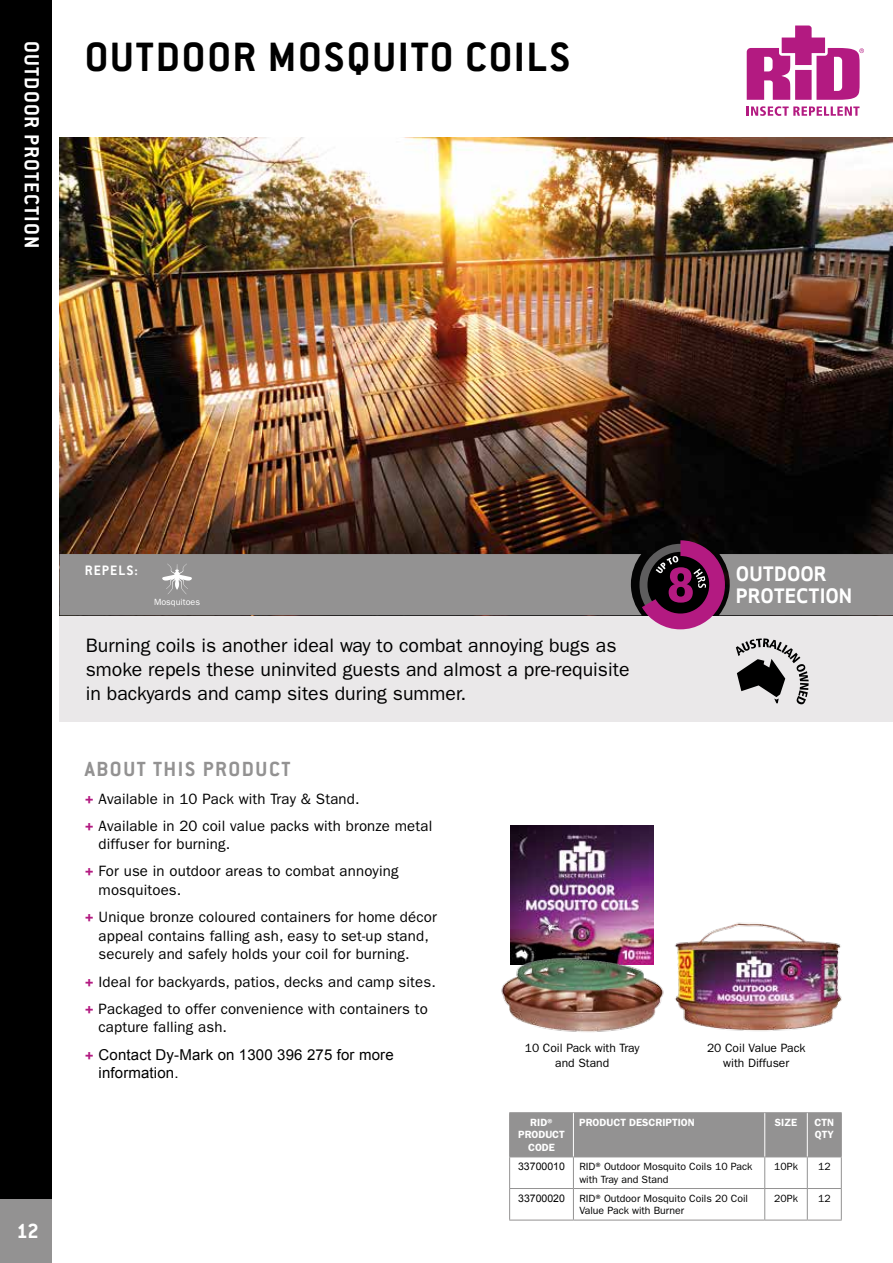
<style>
.page{position:relative;width:893px;height:1263px;background:#fff}
.page>*{position:absolute;margin:0;border:0;box-sizing:border-box;transform-origin:0 0}
.t1{font:700 45px "Conduit ITC Std";letter-spacing:.04em;color:#000}
.t2{font:700 22.5px "Conduit ITC Std";letter-spacing:.05em;color:#fff}
.t3{font:700 22.5px "Conduit ITC Std";letter-spacing:.07em;color:#939292}
.t4{font:19.5px/24px "ITC Franklin Gothic Std";color:#000}
.t5{font:19.5px/22.6px "Apex Sans T Bold";color:#fff}
.t6{font:15px/26.8px "ITC Franklin Gothic Std";letter-spacing:.01em;color:#000}
.t7{font:15px/18px "Arial";letter-spacing:.01em;color:#000}
.t8{font:700 15px "Conduit ITC Std";letter-spacing:.07em;color:#fff}
.t9{font:12px/14.4px "ITC Franklin Gothic Std";color:#000;text-align:center}
.t10{font:10.5px/12.6px "ITC Franklin Gothic Std";color:#000}
.t11{font:600 10.5px/12.6px "ITC Franklin Gothic Std";color:#fff;text-align:center}
.t12{font:10.5px "Arial";color:#000}
.t13{font:9px "ITC Franklin Gothic Std";color:#fff}
.s1{font-weight:600;color:#b31a81}
.s2{font-family:"ITC Franklin Gothic Std";font-weight:600;color:#b31a81}
</style>
<div class="page">
<div style="left:60px;top:615px;width:833px;height:106px;background:#eae8e9"></div>
<img style="left:60px;top:138px;width:833px;height:416px">
<div style="left:60px;top:554px;width:833px;height:61px;background:#939292"></div>
<div style="left:0;top:0;width:51px;height:1263px;background:#000"></div>
<div style="left:0;top:1199px;width:51px;height:64px;background:#939292"></div>
<svg style="left:747px;top:26px;width:117px;height:74px"></svg>
<svg style="left:747px;top:106px;width:112px;height:10px"></svg>
<div style="left:510px;top:1113px;width:331px;height:43px;background:#939292"></div>
<hr style="left:509px;top:1112px;width:64px;height:1px;background:#939292">
<hr style="left:509px;top:1113px;width:1px;height:43px;background:#939292">
<hr style="left:573px;top:1112px;width:192px;height:1px;background:#939292">
<hr style="left:765px;top:1112px;width:42px;height:1px;background:#939292">
<hr style="left:807px;top:1112px;width:35px;height:1px;background:#939292">
<hr style="left:841px;top:1113px;width:1px;height:43px;background:#939292">
<hr style="left:509px;top:1156px;width:64px;height:1px;background:#939292">
<hr style="left:573px;top:1156px;width:192px;height:1px;background:#939292">
<hr style="left:765px;top:1156px;width:42px;height:1px;background:#939292">
<hr style="left:807px;top:1156px;width:35px;height:1px;background:#939292">
<hr style="left:509px;top:1157px;width:1px;height:31px;background:#939292">
<hr style="left:573px;top:1157px;width:1px;height:31px;background:#939292">
<hr style="left:764px;top:1157px;width:1px;height:31px;background:#939292">
<hr style="left:807px;top:1157px;width:1px;height:31px;background:#939292">
<hr style="left:841px;top:1157px;width:1px;height:31px;background:#939292">
<hr style="left:509px;top:1188px;width:64px;height:1px;background:#939292">
<hr style="left:509px;top:1189px;width:1px;height:31px;background:#939292">
<hr style="left:573px;top:1188px;width:192px;height:1px;background:#939292">
<hr style="left:573px;top:1189px;width:1px;height:31px;background:#939292">
<hr style="left:765px;top:1188px;width:42px;height:1px;background:#939292">
<hr style="left:764px;top:1189px;width:1px;height:31px;background:#939292">
<hr style="left:807px;top:1188px;width:35px;height:1px;background:#939292">
<hr style="left:807px;top:1189px;width:1px;height:31px;background:#939292">
<hr style="left:841px;top:1189px;width:1px;height:31px;background:#939292">
<hr style="left:509px;top:1220px;width:64px;height:1px;background:#939292">
<hr style="left:573px;top:1220px;width:192px;height:1px;background:#939292">
<hr style="left:765px;top:1220px;width:42px;height:1px;background:#939292">
<hr style="left:807px;top:1220px;width:35px;height:1px;background:#939292">
<hr style="left:573px;top:1113px;width:1px;height:43px;background:#fff">
<hr style="left:764px;top:1113px;width:1px;height:43px;background:#fff">
<hr style="left:807px;top:1113px;width:1px;height:43px;background:#fff">
<svg style="left:162px;top:563px;width:30px;height:31px"></svg>
<svg style="left:639px;top:540px;width:86px;height:89px;background:#642850"></svg>
<img style="left:510px;top:826px;width:144px;height:123px">
<img style="left:501px;top:949px;width:163px;height:83px">
<img style="left:675px;top:922px;width:167px;height:109px">
<svg style="left:736px;top:638px;width:73px;height:67px"></svg>
<h2 class="t2" style="left:45px;top:41px;width:208px;rotate:90deg">OUTDOOR PROTECTION</h2>
<h1 class="t1" style="left:85px;top:30px;width:487px">OUTDOOR MOSQUITO COILS</h1>
<h2 class="t2" style="left:17px;top:1217px;width:24px">12</h2>
<p class="t8" style="left:85px;top:562px;width:55px">REPELS:</p>
<p class="t13" style="left:154px;top:597px;width:48px">Mosquitoes</p>
<h3 class="t4" style="left:86px;top:633px;width:545px">Burning coils is another ideal way to combat annoying bugs as smoke repels these uninvited guests and almost a pre-requisite in backyards and camp sites during summer.</h3>
<h2 class="t3" style="left:85px;top:756px;width:207px">ABOUT THIS PRODUCT</h2>
<p class="t6" style="left:85px;top:785px;width:349px"><span class="s1">+</span> Available in 10 Pack with Tray &amp; Stand.<br><span class="s1">+</span> Available in 20 coil value packs with bronze metal</p>
<p class="t6" style="left:85px;top:831px;width:315px;text-indent:14px">diffuser for burning.<br><span class="s1">+</span> For use in outdoor areas to combat annoying</p>
<p class="t6" style="left:85px;top:877px;width:354px;text-indent:14px">mosquitoes.<br><span class="s1">+</span> Unique bronze coloured containers for home décor</p>
<p class="t6" style="left:99px;top:926px;width:332px;line-height:18.9px">appeal contains falling ash, easy to set-up stand, securely and safely holds your coil for burning.</p>
<p class="t6" style="left:85px;top:968px;width:353px"><span class="s1">+</span> Ideal for backyards, patios, decks and camp sites. <span class="s1">+</span> Packaged to offer convenience with containers to</p>
<p class="t6" style="left:99px;top:1014px;width:130px">capture falling ash.</p>
<p class="t7" style="left:99px;top:1046px;width:297px;text-indent:-14px"><span class="s2">+</span> Contact Dy-Mark on 1300 396 275 for more information.</p>
<p class="t9" style="left:525px;top:1041px;width:116px">10 Coil Pack with Tray and Stand</p>
<h3 class="t5" style="left:736px;top:562px;width:118px">OUTDOOR<br>PROTECTION</h3>
<p class="t9" style="left:707px;top:1041px;width:100px">20 Coil Value Pack with Diffuser</p>
<p class="t11" style="left:518px;top:1116px;width:48px">RID®<br>PRODUCT<br>CODE</p>
<p class="t11" style="left:579px;top:1116px;width:117px">PRODUCT DESCRIPTION</p>
<p class="t11" style="left:775px;top:1116px;width:24px">SIZE</p>
<p class="t11" style="left:814px;top:1116px;width:21px;text-align:left">CTN<br>QTY</p>
<p class="t12" style="left:518px;top:1160px;width:48px">33700010</p>
<p class="t10" style="left:579px;top:1160px;width:175px">RID® Outdoor Mosquito Coils 10 Pack with Tray and Stand</p>
<p class="t10" style="left:774px;top:1160px;width:25px">10Pk</p>
<p class="t10" style="left:818px;top:1160px;width:14px">12</p>
<p class="t12" style="left:518px;top:1191px;width:48px">33700020</p>
<p class="t10" style="left:579px;top:1192px;width:170px">RID® Outdoor Mosquito Coils 20 Coil<br>Value Pack with Burner</p>
<p class="t10" style="left:774px;top:1192px;width:25px">20Pk</p>
<p class="t10" style="left:818px;top:1192px;width:14px">12</p>
</div>
